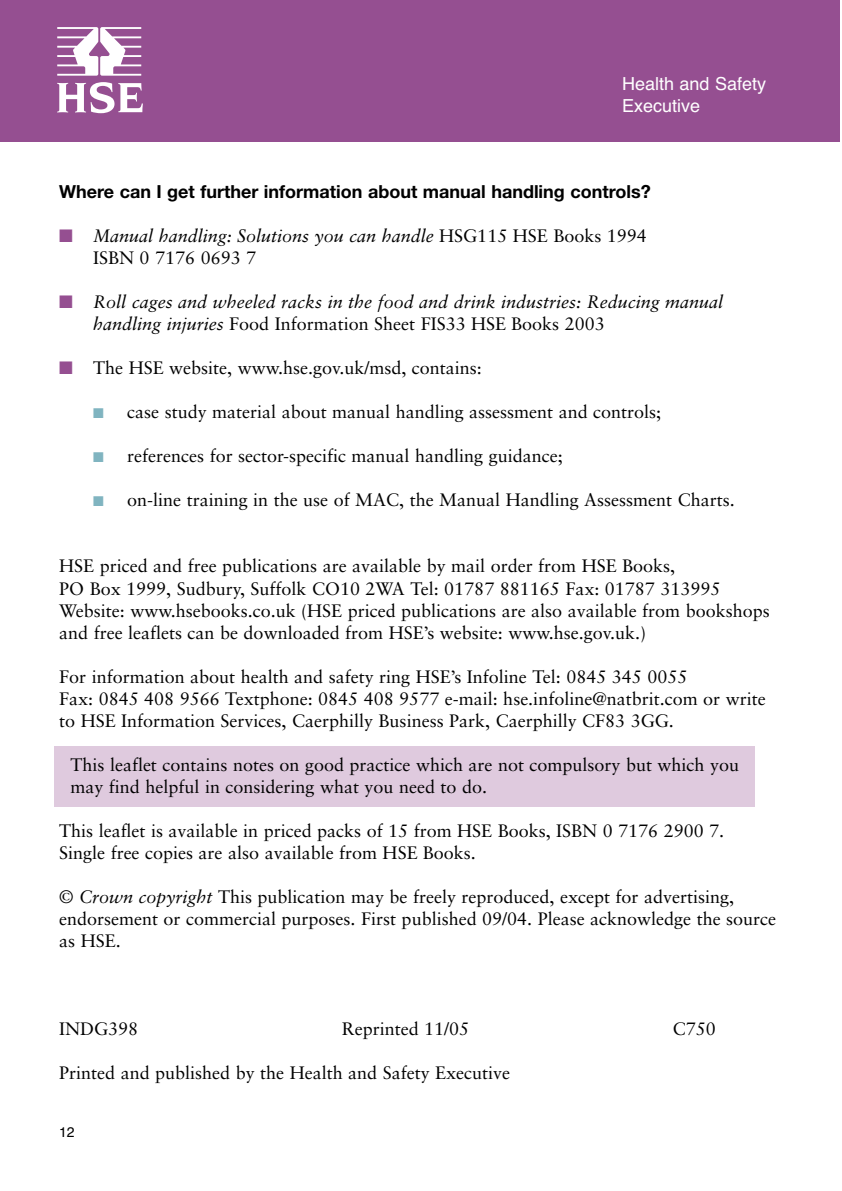
<style>
.page{position:relative;width:842px;height:1191px;background:#fff}
.page>*{position:absolute;margin:0;border:0;box-sizing:border-box;transform-origin:0 0}
.t1{font:18px/22px "Sabon";color:#000}
.t2{font:italic 18px/22px "Sabon";color:#000}
.t3{font:700 18px "Helvetica Neue";color:#000}
.t4{font:18px/22px "Helvetica";color:#fff}
.t5{font:14px "Helvetica";color:#000}
.s1{color:#954f91}
.s2{font-style:normal}
.s3{color:#80b4c0}
.s4{font-style:italic}
</style>
<div class="page">
<div style="left:54px;top:745px;width:700px;height:61px;background:#dfcade"></div>
<div style="left:0;top:0;width:840px;height:142px;background:#954f91"></div>
<svg style="left:57px;top:27px;width:84px;height:49px"></svg>
<svg style="left:57px;top:82px;width:86px;height:31px"></svg>
<p class="t4" style="left:622px;top:74px;width:146px">Health and Safety<br>Executive</p>
<p class="t3" style="left:59px;top:185px;width:593px">Where can I get further information about manual handling controls?</p>
<p class="t2" style="left:93px;top:227px;width:555px;text-indent:-34px"><span class="s1">■</span> Manual handling: Solutions you can handle <span class="s2">HSG115 HSE Books 1994<br>ISBN 0 7176 0693 7</span></p>
<p class="t2" style="left:93px;top:293px;width:632px;text-indent:-34px"><span class="s1">■</span> Roll cages and wheeled racks in the food and drink industries: Reducing manual handling injuries <span class="s2">Food Information Sheet FIS33 HSE Books 2003</span></p>
<p class="t1" style="left:59px;top:359px;width:424px"><span class="s1">■</span> The HSE website, www.hse.gov.uk/msd, contains:</p>
<p class="t1" style="left:93px;top:403px;width:569px"><span class="s3">■</span> case study material about manual handling assessment and controls;</p>
<p class="t1" style="left:93px;top:447px;width:471px"><span class="s3">■</span> references for sector-specific manual handling guidance;</p>
<p class="t1" style="left:93px;top:491px;width:643px"><span class="s3">■</span> on-line training in the use of MAC, the Manual Handling Assessment Charts.</p>
<p class="t1" style="left:59px;top:557px;width:712px">HSE priced and free publications are available by mail order from HSE Books,<br>PO Box 1999, Sudbury, Suffolk CO10 2WA Tel: 01787 881165 Fax: 01787 313995<br>Website: www.hsebooks.co.uk (HSE priced publications are also available from bookshops and free leaflets can be downloaded from HSE’s website: www.hse.gov.uk.)</p>
<p class="t1" style="left:59px;top:667px;width:708px">For information about health and safety ring HSE’s Infoline Tel: 0845 345 0055<br>Fax: 0845 408 9566 Textphone: 0845 408 9577 e-mail: hse.infoline@natbrit.com or write to HSE Information Services, Caerphilly Business Park, Caerphilly CF83 3GG.</p>
<p class="t1" style="left:71px;top:755px;width:670px">This leaflet contains notes on good practice which are not compulsory but which you may find helpful in considering what you need to do.</p>
<p class="t1" style="left:59px;top:821px;width:667px">This leaflet is available in priced packs of 15 from HSE Books, ISBN 0 7176 2900 7.<br>Single free copies are also available from HSE Books.</p>
<p class="t1" style="left:59px;top:887px;width:718px"><span class="s4">© Crown copyright</span> This publication may be freely reproduced, except for advertising, endorsement or commercial purposes. First published 09/04. Please acknowledge the source as HSE.</p>
<p class="t1" style="left:59px;top:1019px;width:80px">INDG398</p>
<p class="t1" style="left:342px;top:1019px;width:129px">Reprinted 11/05</p>
<p class="t1" style="left:673px;top:1019px;width:45px">C750</p>
<p class="t1" style="left:59px;top:1063px;width:453px">Printed and published by the Health and Safety Executive</p>
<p class="t5" style="left:59px;top:1126px;width:17px">12</p>
</div>
